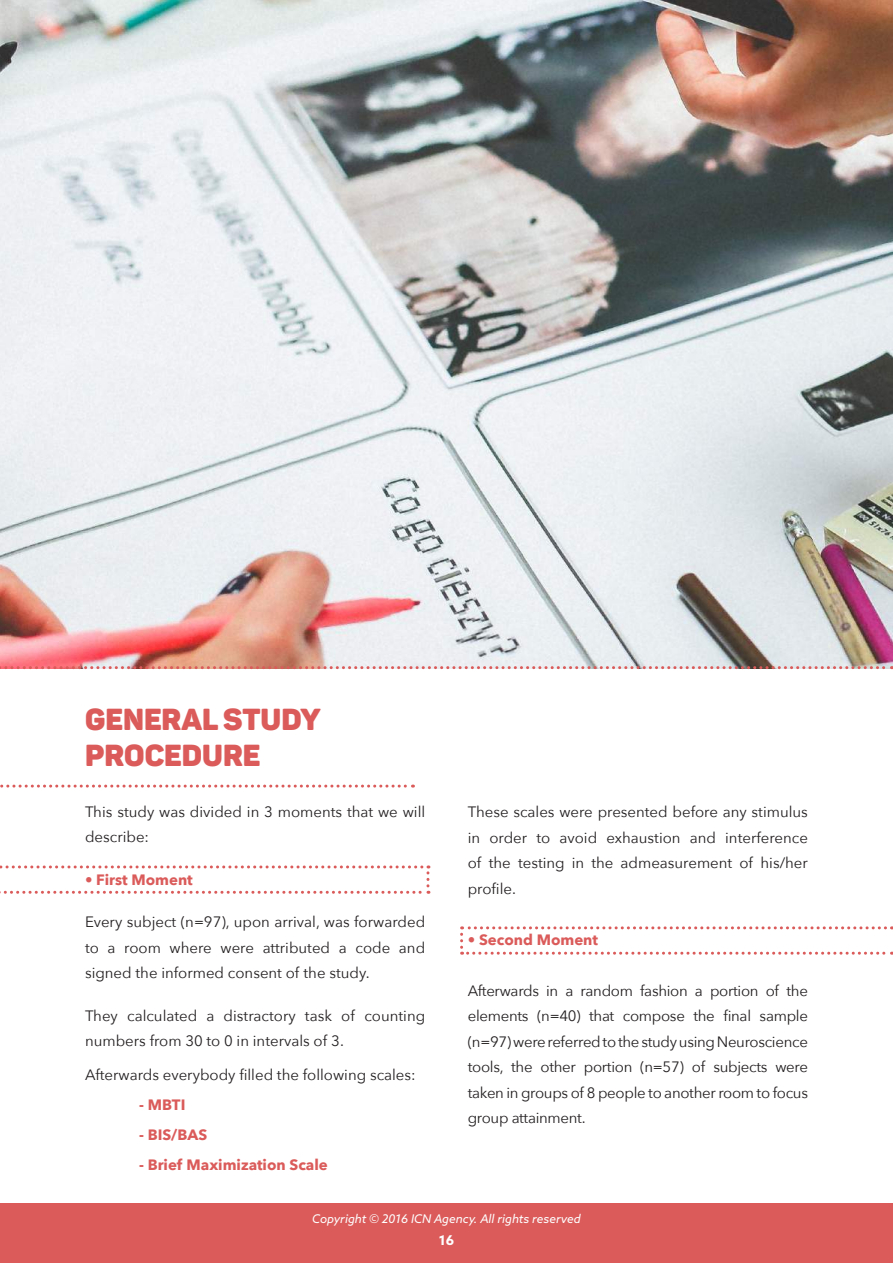
<style>
.page{position:relative;width:893px;height:1263px;background:#fff}
.page>*{position:absolute;margin:0;border:0;box-sizing:border-box;transform-origin:0 0}
.t1{font:30px/36px "Panton Black Caps";color:#da5b5a}
.t2{font:15px/25.5px "Avenir Next";color:#231f20;text-align:justify}
.t3{font:700 15px "Avenir Next";color:#da5b5a}
.t4{font:700 13.5px "Azo Sans";color:#fff}
.t5{font:italic 12px "Azo Sans";color:#fff}
</style>
<div class="page">
<div style="left:0;top:1203px;width:893px;height:60px;background:#da5b5a"></div>
<svg style="left:0;top:784px;width:413px;height:3px"></svg>
<svg style="left:0;top:865px;width:429px;height:29px"></svg>
<svg style="left:460px;top:926px;width:433px;height:29px"></svg>
<img style="left:0;top:0;width:893px;height:668px">
<svg style="left:0;top:666px;width:892px;height:3px;background:#dc9d9b"></svg>
<h1 class="t1" style="left:85px;top:701px;width:237px">GENERAL STUDY<br>PROCEDURE</h1>
<p class="t2" style="left:85px;top:798px;width:342px">This study was divided in 3 moments that we will describe:</p>
<p class="t3" style="left:85px;top:866px;width:109px">• First Moment</p>
<p class="t2" style="left:85px;top:909px;width:342px">Every subject (n=97), upon arrival, was forwarded to a room where were attributed a code and signed the informed consent of the study.</p>
<p class="t2" style="left:85px;top:1002px;width:342px">They calculated a distractory task of counting numbers from 30 to 0 in intervals of 3.</p>
<p class="t2" style="left:85px;top:1062px;width:332px">Afterwards everybody filled the following scales:</p>
<p class="t3" style="left:139px;top:1092px;width:48px">- MBTI</p>
<p class="t3" style="left:139px;top:1121px;width:70px">- BIS/BAS</p>
<p class="t3" style="left:139px;top:1151px;width:190px">- Brief Maximization Scale</p>
<p class="t2" style="left:468px;top:799px;width:342px">These scales were presented before any stimulus in order to avoid exhaustion and interference of the testing in the admeasurement of his/her profile.</p>
<p class="t3" style="left:468px;top:927px;width:132px">• Second Moment</p>
<p class="t2" style="left:468px;top:977px;width:342px">Afterwards in a random fashion a portion of the elements (n=40) that compose the final sample (n=97) were referred to the study using Neuroscience tools, the other portion (n=57) of subjects were taken in groups of 8 people to another room to focus group attainment.</p>
<p class="t5" style="left:312px;top:1211px;width:270px">Copyright © 2016 ICN Agency. All rights reserved</p>
<p class="t4" style="left:439px;top:1231px;width:17px">16</p>
</div>
